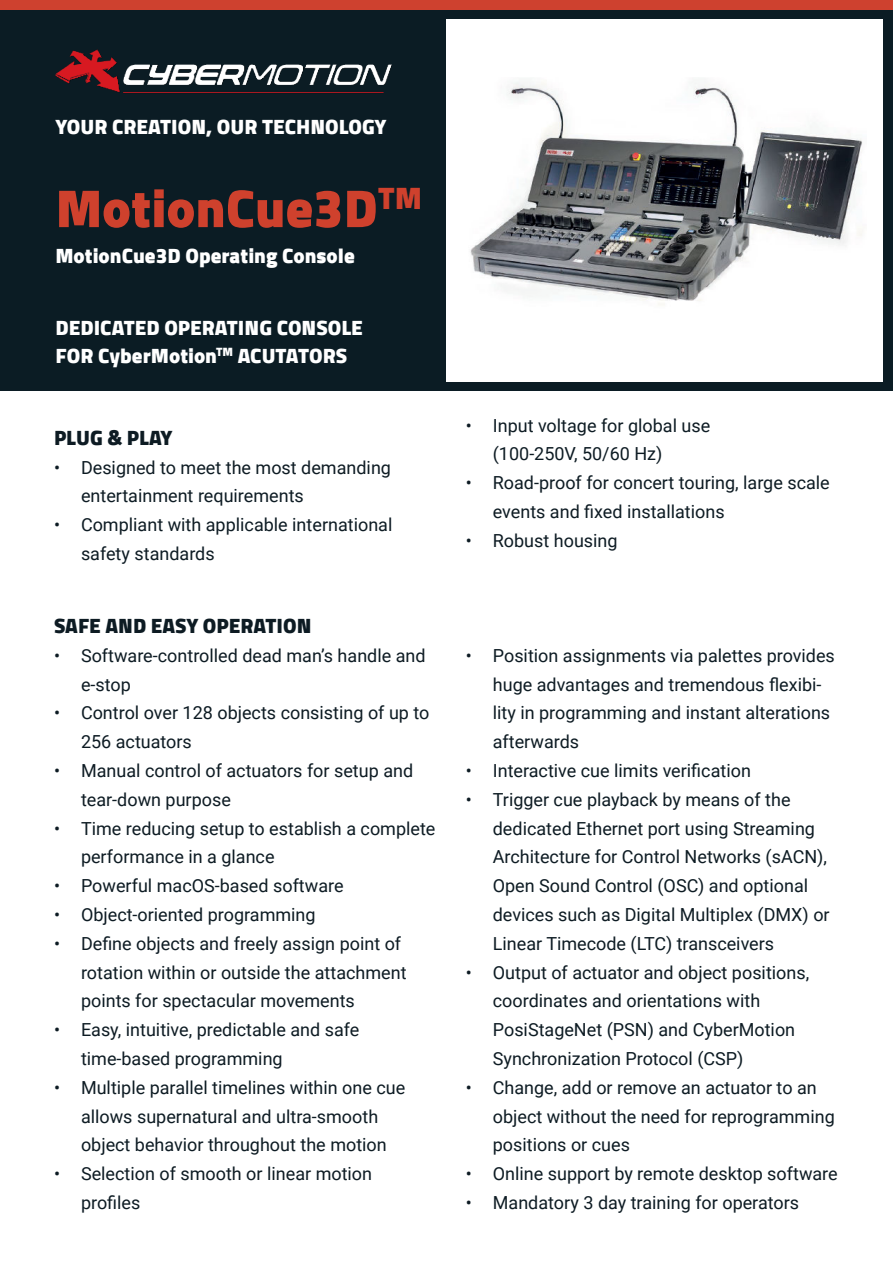
<style>
.page{position:relative;width:893px;height:1263px;background:#fff}
.page>*{position:absolute;margin:0;border:0;box-sizing:border-box;transform-origin:0 0}
.t1{font:900 54px "Cairo";color:#cf412d}
.t2{font:900 21px/28.2px "Cairo";color:#fff}
.t3{font:900 21px "Cairo";color:#0d1b23}
.t4{font:18px/28.8px "Roboto";color:#0d1b23}
</style>
<div class="page">
<div style="left:0;top:10px;width:893px;height:381px;background:#0b1c24"></div>
<div style="left:0;top:0;width:893px;height:10px;background:#ce412f"></div>
<img style="left:55px;top:49px;width:337px;height:44px">
<div style="left:446px;top:19px;width:437px;height:363px;background:#fff"></div>
<img style="left:470px;top:82px;width:393px;height:223px">
<p class="t2" style="left:56px;top:115px;width:333px">YOUR CREATION, OUR TECHNOLOGY</p>
<h1 class="t1" style="left:56px;top:188px;width:368px">MotionCue3D<sup>TM</sup></h1>
<p class="t2" style="left:55px;top:244px;width:301px">MotionCue3D Operating Console</p>
<p class="t2" style="left:56px;top:315px;width:309px">DEDICATED OPERATING CONSOLE<br>FOR CyberMotion<sup>TM</sup> ACUTATORS</p>
<p class="t3" style="left:54px;top:430px;width:120px">PLUG &amp; PLAY</p>
<p class="t4" style="left:81px;top:454px;width:312px;text-indent:-27px">• Designed to meet the most demanding entertainment requirements</p>
<p class="t4" style="left:81px;top:512px;width:313px;text-indent:-27px">• Compliant with applicable international safety standards</p>
<p class="t3" style="left:54px;top:618px;width:259px">SAFE AND EASY OPERATION</p>
<p class="t4" style="left:81px;top:642px;width:346px;text-indent:-27px">• Software-controlled dead man’s handle and e-stop</p>
<p class="t4" style="left:81px;top:700px;width:350px;text-indent:-27px">• Control over 128 objects consisting of up to<br>256 actuators</p>
<p class="t4" style="left:81px;top:757px;width:334px;text-indent:-27px">• Manual control of actuators for setup and tear-down purpose</p>
<p class="t4" style="left:81px;top:815px;width:356px;text-indent:-27px">• Time reducing setup to establish a complete performance in a glance</p>
<p class="t4" style="left:54px;top:872px;width:291px">• Powerful macOS-based software</p>
<p class="t4" style="left:54px;top:901px;width:263px">• Object-oriented programming</p>
<p class="t4" style="left:81px;top:930px;width:327px;text-indent:-27px">• Define objects and freely assign point of rotation within or outside the attachment points for spectacular movements</p>
<p class="t4" style="left:81px;top:1016px;width:280px;text-indent:-27px">• Easy, intuitive, predictable and safe time-based programming</p>
<p class="t4" style="left:54px;top:1074px;width:353px;text-align:center">• Multiple parallel timelines within one cue allows supernatural and ultra-smooth<br>object behavior throughout the motion</p>
<p class="t4" style="left:81px;top:1160px;width:293px;text-indent:-27px">• Selection of smooth or linear motion profiles</p>
<p class="t4" style="left:493px;top:412px;width:219px;text-indent:-27px">• Input voltage for global use (100-250V, 50/60 Hz)</p>
<p class="t4" style="left:493px;top:470px;width:338px;text-indent:-27px">• Road-proof for concert touring, large scale events and fixed installations</p>
<p class="t4" style="left:466px;top:527px;width:153px">• Robust housing</p>
<p class="t4" style="left:493px;top:642px;width:344px;text-indent:-27px">• Position assignments via palettes provides huge advantages and tremendous flexibi&shy;lity in programming and instant alterations afterwards</p>
<p class="t4" style="left:466px;top:757px;width:287px">• Interactive cue limits verification</p>
<p class="t4" style="left:493px;top:786px;width:338px;text-indent:-27px">• Trigger cue playback by means of the dedicated Ethernet port using Streaming Architecture for Control Networks (sACN), Open Sound Control (OSC) and optional devices such as Digital Multiplex (DMX) or Linear Timecode (LTC) transceivers</p>
<p class="t4" style="left:493px;top:959px;width:318px;text-indent:-27px">• Output of actuator and object positions, coordinates and orientations with PosiStageNet (PSN) and CyberMotion Synchronization Protocol (CSP)</p>
<p class="t4" style="left:493px;top:1074px;width:343px;text-indent:-27px">• Change, add or remove an actuator to an object without the need for reprogramming positions or cues</p>
<p class="t4" style="left:466px;top:1160px;width:373px">• Online support by remote desktop software</p>
<p class="t4" style="left:466px;top:1189px;width:335px">• Mandatory 3 day training for operators</p>
</div>
